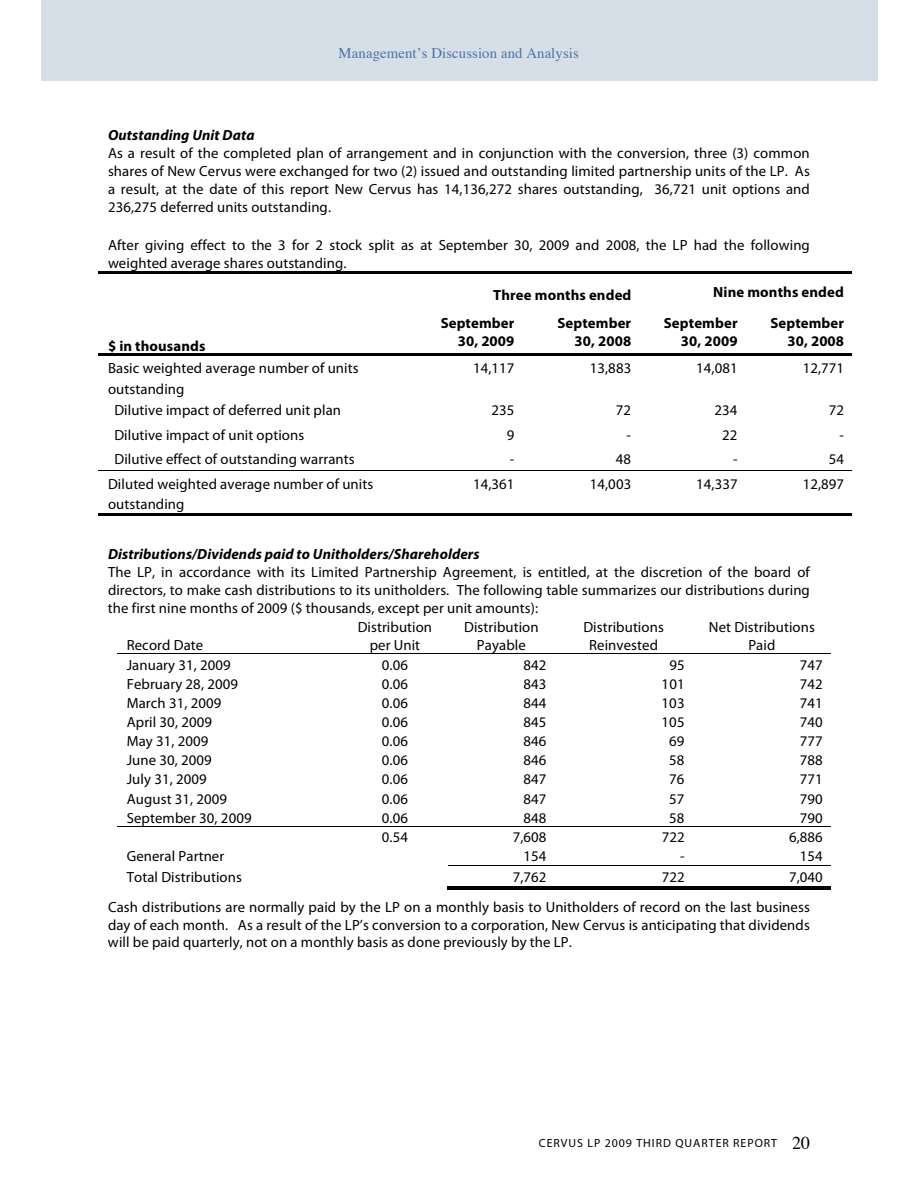
<style>
.page{position:relative;width:918px;height:1188px;background:#fff}
.page>*{position:absolute;margin:0;border:0;box-sizing:border-box;transform-origin:0 0}
.t1{font:14.7px/18px "Myriad Pro";letter-spacing:.005em;color:#000}
.t2{font:700 14.7px/18px "Myriad Pro";letter-spacing:.01em;color:#000;text-align:right}
.t3{font:14.7px "Times";letter-spacing:.005em;color:#4c73a4}
.t4{font:11.85px "Myriad Pro";letter-spacing:.08em;color:#000}
.s1{font-weight:700;font-style:italic}
.s2{font-family:"Times";font-size:18px}
</style>
<div class="page">
<div style="left:41px;top:0;width:837px;height:81px;background:#d6dfe8"></div>
<hr style="left:99px;top:272px;width:753px;height:2px;background:#000">
<hr style="left:99px;top:354px;width:753px;height:2px;background:#000">
<hr style="left:99px;top:471px;width:753px;height:1px;background:#000">
<hr style="left:99px;top:513px;width:317px;height:3px;background:#000">
<hr style="left:415px;top:513px;width:108px;height:3px;background:#000">
<hr style="left:522px;top:513px;width:118px;height:3px;background:#000">
<hr style="left:639px;top:513px;width:107px;height:3px;background:#000">
<hr style="left:745px;top:513px;width:107px;height:3px;background:#000">
<hr style="left:118px;top:653px;width:713px;height:1px;background:#000">
<hr style="left:118px;top:826px;width:713px;height:1px;background:#000">
<hr style="left:448px;top:865px;width:383px;height:1px;background:#000">
<hr style="left:447px;top:888px;width:107px;height:2px;background:#000">
<hr style="left:447px;top:886px;width:107px;height:1px;background:#000">
<hr style="left:553px;top:888px;width:140px;height:2px;background:#000">
<hr style="left:557px;top:886px;width:136px;height:1px;background:#000">
<hr style="left:692px;top:888px;width:139px;height:2px;background:#000">
<hr style="left:695px;top:886px;width:136px;height:1px;background:#000">
<p class="t3" style="left:339px;top:47px;width:242px">Management’s Discussion and Analysis</p>
<p class="t1" style="left:108px;top:128px;width:703px"><span class="s1">Outstanding Unit Data<br></span>As a result of the completed plan of arrangement and in conjunction with the conversion, three (3) common shares of New Cervus were exchanged for two (2) issued and outstanding limited partnership units of the LP. As a result, at the date of this report New Cervus has 14,136,272 shares outstanding, 36,721 unit options and 236,275 deferred units outstanding.</p>
<p class="t1" style="left:108px;top:238px;width:703px">After giving effect to the 3 for 2 stock split as at September 30, 2009 and 2008, the LP had the following weighted average shares outstanding.</p>
<p class="t2" style="left:493px;top:288px;width:140px">Three months ended</p>
<p class="t2" style="left:713px;top:285px;width:132px">Nine months ended</p>
<p class="t2" style="left:108px;top:338px;width:99px">$ in thousands</p>
<p class="t2" style="left:441px;top:315px;width:75px">September<br>30, 2009</p>
<p class="t2" style="left:557px;top:315px;width:75px">September<br>30, 2008</p>
<p class="t2" style="left:664px;top:315px;width:75px">September<br>30, 2009</p>
<p class="t2" style="left:770px;top:315px;width:75px">September<br>30, 2008</p>
<p class="t1" style="left:108px;top:359px;width:252px;line-height:20.9px">Basic weighted average number of units outstanding</p>
<p class="t1" style="left:473px;top:361px;width:43px">14,117</p>
<p class="t1" style="left:590px;top:361px;width:43px">13,883</p>
<p class="t1" style="left:696px;top:361px;width:43px">14,081</p>
<p class="t1" style="left:803px;top:361px;width:43px">12,771</p>
<p class="t1" style="left:114px;top:403px;width:228px">Dilutive impact of deferred unit plan</p>
<p class="t1" style="left:491px;top:403px;width:24px">235</p>
<p class="t1" style="left:616px;top:403px;width:17px">72</p>
<p class="t1" style="left:715px;top:403px;width:24px">234</p>
<p class="t1" style="left:829px;top:403px;width:17px">72</p>
<p class="t1" style="left:114px;top:427px;width:191px">Dilutive impact of unit options</p>
<p class="t1" style="left:507px;top:427px;width:9px">9</p>
<p class="t1" style="left:627px;top:427px;width:6px">-</p>
<p class="t1" style="left:722px;top:427px;width:17px">22</p>
<p class="t1" style="left:840px;top:427px;width:6px">-</p>
<p class="t1" style="left:114px;top:451px;width:242px">Dilutive effect of outstanding warrants</p>
<p class="t1" style="left:510px;top:451px;width:6px">-</p>
<p class="t1" style="left:616px;top:451px;width:17px">48</p>
<p class="t1" style="left:733px;top:451px;width:6px">-</p>
<p class="t1" style="left:829px;top:451px;width:17px">54</p>
<p class="t1" style="left:108px;top:474px;width:267px;line-height:20.9px">Diluted weighted average number of units outstanding</p>
<p class="t1" style="left:473px;top:476px;width:43px">14,361</p>
<p class="t1" style="left:590px;top:476px;width:43px">14,003</p>
<p class="t1" style="left:696px;top:476px;width:43px">14,337</p>
<p class="t1" style="left:803px;top:476px;width:43px">12,897</p>
<p class="t1" style="left:108px;top:546px;width:703px"><span class="s1">Distributions/Dividends paid to Unitholders/Shareholders<br></span>The LP, in accordance with its Limited Partnership Agreement, is entitled, at the discretion of the board of directors, to make cash distributions to its unitholders. The following table summarizes our distributions during the first nine months of 2009 ($ thousands, except per unit amounts):</p>
<p class="t1" style="left:127px;top:637px;width:78px">Record Date</p>
<p class="t1" style="left:358px;top:619px;width:76px;text-align:center">Distribution per Unit</p>
<p class="t1" style="left:464px;top:619px;width:76px;text-align:center">Distribution<br>Payable</p>
<p class="t1" style="left:583px;top:619px;width:82px;text-align:center">Distributions<br>Reinvested</p>
<p class="t1" style="left:709px;top:619px;width:108px;text-align:center">Net Distributions<br>Paid</p>
<p class="t1" style="left:127px;top:657px;width:106px">January 31, 2009</p>
<p class="t1" style="left:382px;top:657px;width:28px">0.06</p>
<p class="t1" style="left:524px;top:657px;width:24px">842</p>
<p class="t1" style="left:669px;top:657px;width:17px">95</p>
<p class="t1" style="left:800px;top:657px;width:24px">747</p>
<p class="t1" style="left:127px;top:676px;width:113px">February 28, 2009</p>
<p class="t1" style="left:382px;top:676px;width:28px">0.06</p>
<p class="t1" style="left:524px;top:676px;width:24px">843</p>
<p class="t1" style="left:662px;top:676px;width:24px">101</p>
<p class="t1" style="left:800px;top:676px;width:24px">742</p>
<p class="t1" style="left:127px;top:695px;width:96px">March 31, 2009</p>
<p class="t1" style="left:382px;top:695px;width:28px">0.06</p>
<p class="t1" style="left:524px;top:695px;width:24px">844</p>
<p class="t1" style="left:662px;top:695px;width:24px">103</p>
<p class="t1" style="left:800px;top:695px;width:24px">741</p>
<p class="t1" style="left:127px;top:714px;width:87px">April 30, 2009</p>
<p class="t1" style="left:382px;top:714px;width:28px">0.06</p>
<p class="t1" style="left:524px;top:714px;width:24px">845</p>
<p class="t1" style="left:662px;top:714px;width:24px">105</p>
<p class="t1" style="left:800px;top:714px;width:24px">740</p>
<p class="t1" style="left:127px;top:733px;width:83px">May 31, 2009</p>
<p class="t1" style="left:382px;top:733px;width:28px">0.06</p>
<p class="t1" style="left:523px;top:733px;width:24px">846</p>
<p class="t1" style="left:669px;top:733px;width:17px">69</p>
<p class="t1" style="left:800px;top:733px;width:24px">777</p>
<p class="t1" style="left:127px;top:753px;width:87px">June 30, 2009</p>
<p class="t1" style="left:382px;top:753px;width:28px">0.06</p>
<p class="t1" style="left:523px;top:753px;width:24px">846</p>
<p class="t1" style="left:669px;top:753px;width:17px">58</p>
<p class="t1" style="left:800px;top:753px;width:24px">788</p>
<p class="t1" style="left:127px;top:772px;width:81px">July 31, 2009</p>
<p class="t1" style="left:382px;top:772px;width:28px">0.06</p>
<p class="t1" style="left:524px;top:772px;width:24px">847</p>
<p class="t1" style="left:669px;top:772px;width:17px">76</p>
<p class="t1" style="left:800px;top:772px;width:24px">771</p>
<p class="t1" style="left:127px;top:791px;width:102px">August 31, 2009</p>
<p class="t1" style="left:382px;top:791px;width:28px">0.06</p>
<p class="t1" style="left:523px;top:791px;width:24px">847</p>
<p class="t1" style="left:669px;top:791px;width:17px">57</p>
<p class="t1" style="left:800px;top:791px;width:24px">790</p>
<p class="t1" style="left:127px;top:810px;width:126px">September 30, 2009</p>
<p class="t1" style="left:382px;top:810px;width:28px">0.06</p>
<p class="t1" style="left:523px;top:810px;width:24px">848</p>
<p class="t1" style="left:669px;top:810px;width:17px">58</p>
<p class="t1" style="left:800px;top:810px;width:24px">790</p>
<p class="t1" style="left:382px;top:830px;width:28px">0.54</p>
<p class="t1" style="left:513px;top:830px;width:35px">7,608</p>
<p class="t1" style="left:662px;top:830px;width:24px">722</p>
<p class="t1" style="left:789px;top:830px;width:35px">6,886</p>
<p class="t1" style="left:127px;top:849px;width:99px">General Partner</p>
<p class="t1" style="left:523px;top:849px;width:24px">154</p>
<p class="t1" style="left:680px;top:849px;width:6px">-</p>
<p class="t1" style="left:800px;top:849px;width:24px">154</p>
<p class="t1" style="left:127px;top:870px;width:117px">Total Distributions</p>
<p class="t1" style="left:513px;top:870px;width:35px">7,762</p>
<p class="t1" style="left:662px;top:870px;width:24px">722</p>
<p class="t1" style="left:108px;top:864px;width:716px;line-height:29.8px;text-indent:681px">7,040<br>Cash distributions are normally paid by the LP on a monthly basis to Unitholders of record on the last business</p>
<p class="t1" style="left:108px;top:917px;width:703px;line-height:17.2px">day of each month. As a result of the LP’s conversion to a corporation, New Cervus is anticipating that dividends will be paid quarterly, not on a monthly basis as done previously by the LP.</p>
<p class="t4" style="left:539px;top:1139px;width:273px">CERVUS LP 2009 THIRD QUARTER REPORT <span class="s2">20</span></p>
</div>
